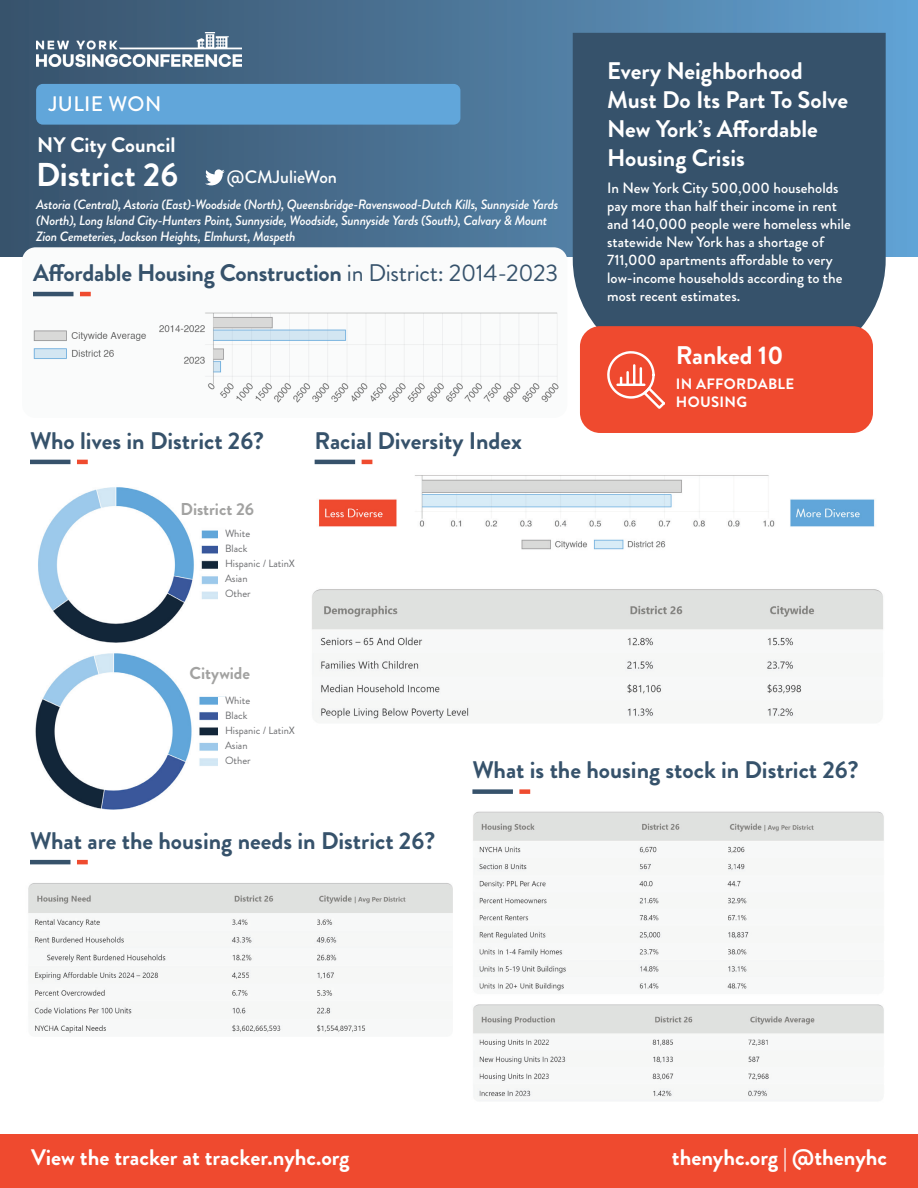
<style>
.page{position:relative;width:918px;height:1188px;background:#fff}
.page>*{position:absolute;margin:0;border:0;box-sizing:border-box;transform-origin:0 0}
.t1{font:700 33px "Brandon Grotesque";color:#fff}
.t2{font:700 25.5px "Brandon Grotesque";color:#fff}
.t3{font:700 24px "Brandon Grotesque";color:#36526b}
.t4{font:700 24px/28.8px "Brandon Grotesque";color:#fff}
.t5{font:700 22.5px "Brandon Grotesque";color:#fff}
.t6{font:700 21px "Brandon Grotesque";color:#fff}
.t7{font:500 21px "Brandon Grotesque";letter-spacing:.02em;color:#fff}
.t8{font:500 18px "Brandon Grotesque";color:#fff}
.t9{font:700 17.1px "Brandon Grotesque";letter-spacing:-.005em;color:#a2a2a1}
.t10{font:500 15px/18px "Brandon Grotesque";color:#fff}
.t11{font:700 15px/18px "Brandon Grotesque";letter-spacing:.02em;color:#fff}
.t12{font:italic 500 13.5px/16.2px "Brandon Grotesque";letter-spacing:-.02em;color:#fff}
.t13{font:10.5px/15px "Brandon Grotesque";color:#6c6d70}
.s1{font-weight:400}
</style>
<div class="page">
<img style="left:35px;top:653px;width:190px;height:157px">
<img style="left:38px;top:487px;width:180px;height:156px">
<div style="left:0;top:1134px;width:918px;height:54px;background:#ef4a2f"></div>
<div style="left:0;top:0;width:918px;height:256px;background:linear-gradient(to right,#385067,#619fcf)"></div>
<img style="left:36px;top:33px;width:205px;height:34px">
<div style="left:36px;top:84px;width:424px;height:41px;background:#61a6da;border-radius:7px"></div>
<img style="left:28px;top:883px;width:424px;height:151px">
<img style="left:473px;top:811px;width:411px;height:290px">
<hr style="left:30px;top:460px;width:40px;height:4px;background:#36526b">
<hr style="left:77px;top:460px;width:11px;height:4px;background:#ef4b2f">
<hr style="left:30px;top:860px;width:40px;height:4px;background:#36526b">
<hr style="left:77px;top:860px;width:11px;height:4px;background:#ef4b2f">
<div style="left:472px;top:789px;width:41px;height:5px;background:#36526b"></div>
<div style="left:519px;top:789px;width:11px;height:5px;background:#ef4b2f"></div>
<div style="left:573px;top:33px;width:313px;height:309px;background:#36526b"></div>
<img style="left:312px;top:459px;width:571px;height:263px">
<svg style="left:205px;top:169px;width:20px;height:16px"></svg>
<div style="left:580px;top:326px;width:293px;height:107px;background:#ef4a2f;border-radius:20px"></div>
<svg style="left:607px;top:351px;width:58px;height:58px"></svg>
<div style="left:218px;top:697px;width:92px;height:78px;background:#fff"></div>
<div style="left:22px;top:247px;width:545px;height:171px;background:#fafbfb;border-radius:14px"></div>
<hr style="left:33px;top:292px;width:41px;height:4px;background:#36526b">
<hr style="left:80px;top:292px;width:11px;height:4px;background:#ef4b2f">
<hr style="left:315px;top:460px;width:40px;height:4px;background:#36526b">
<hr style="left:362px;top:460px;width:10px;height:4px;background:#ef4b2f">
<img style="left:33px;top:312px;width:526px;height:91px">
<h3 class="t7" style="left:49px;top:89px;width:114px">JULIE WON</h3>
<h3 class="t6" style="left:37px;top:131px;width:140px">NY City Council</h3>
<h1 class="t1" style="left:36px;top:152px;width:143px">District 26</h1>
<p class="t12" style="left:36px;top:196px;width:524px">Astoria (Central), Astoria (East)-Woodside (North), Queensbridge-Ravenswood-Dutch Kills, Sunnyside Yards (North), Long Island City-Hunters Point, Sunnyside, Woodside, Sunnyside Yards (South), Calvary &amp; Mount<br>Zion Cemeteries, Jackson Heights, Elmhurst, Maspeth</p>
<h3 class="t8" style="left:227px;top:164px;width:112px">@CMJulieWon</h3>
<h3 class="t3" style="left:33px;top:256px;width:527px">Affordable Housing Construction <span class="s1">in District: 2014-2023</span></h3>
<h3 class="t3" style="left:30px;top:424px;width:236px">Who lives in District 26?</h3>
<p class="t9" style="left:180px;top:498px;width:75px">District 26</p>
<p class="t13" style="left:225px;top:526px;width:71px">White<br>Black<br>Hispanic / LatinX<br>Asian<br>Other</p>
<h3 class="t3" style="left:315px;top:424px;width:209px">Racial Diversity Index</h3>
<p class="t9" style="left:189px;top:661px;width:62px">Citywide</p>
<h3 class="t4" style="left:607px;top:57px;width:243px">Every Neighborhood<br>Must Do Its Part To Solve<br>New York’s Affordable<br>Housing Crisis</h3>
<p class="t10" style="left:607px;top:179px;width:245px">In New York City 500,000 households pay more than half their income in rent and 140,000 people were homeless while statewide New York has a shortage of 711,000 apartments affordable to very low-income households according to the most recent estimates.</p>
<h2 class="t2" style="left:676px;top:338px;width:109px">Ranked 10</h2>
<p class="t11" style="left:676px;top:375px;width:120px">IN AFFORDABLE<br>HOUSING</p>
<p class="t13" style="left:225px;top:693px;width:71px">White<br>Black<br>Hispanic / LatinX<br>Asian<br>Other</p>
<h3 class="t3" style="left:30px;top:824px;width:407px">What are the housing needs in District 26?</h3>
<h3 class="t3" style="left:472px;top:753px;width:388px">What is the housing stock in District 26?</h3>
<h3 class="t5" style="left:31px;top:1142px;width:320px">View the tracker at tracker.nyhc.org</h3>
<h3 class="t5" style="left:672px;top:1142px;width:217px">thenyhc.org | @thenyhc</h3>
</div>
